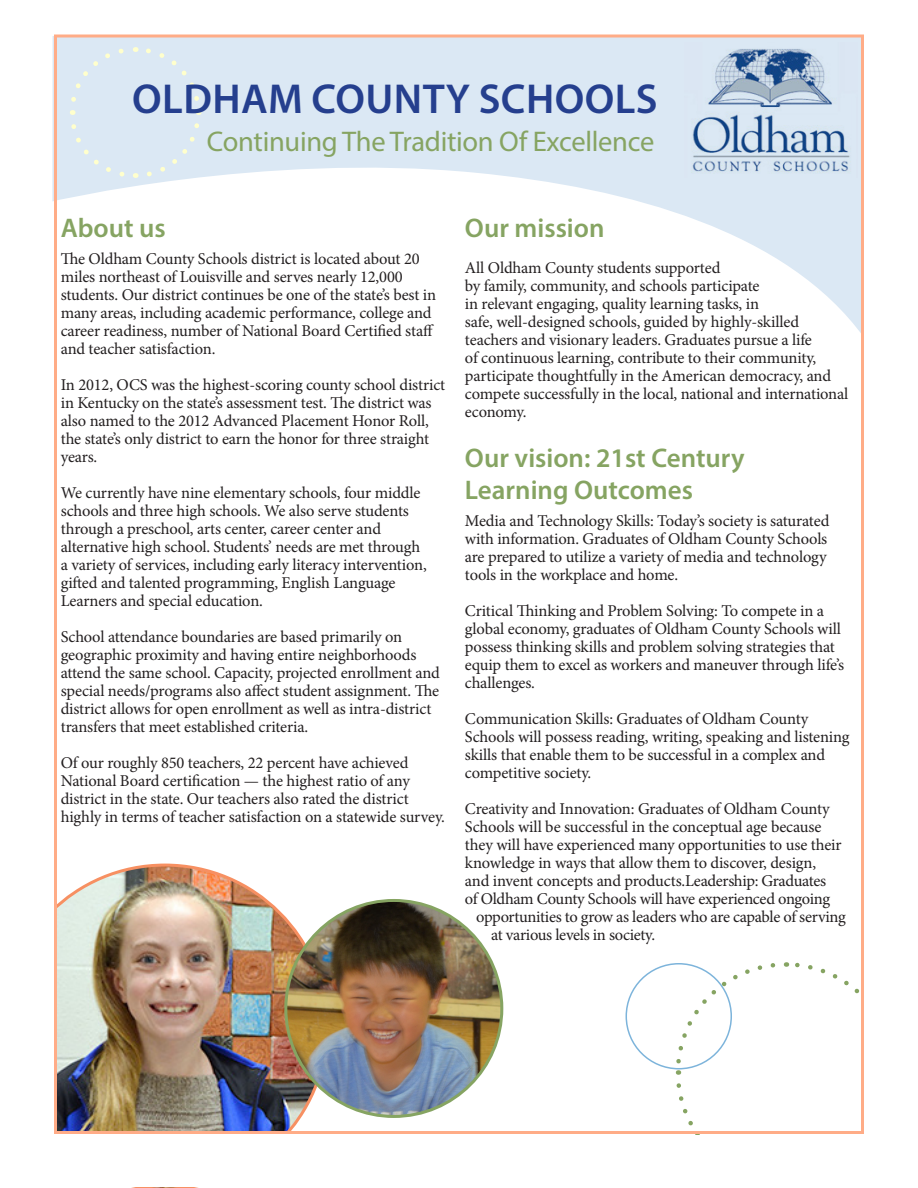
<style>
.page{position:relative;width:918px;height:1188px;background:#fff}
.page>*{position:absolute;margin:0;border:0;box-sizing:border-box;transform-origin:0 0}
.t1{font:600 42px "Myriad Pro";letter-spacing:.01em;color:#253f8e}
.t2{font:28.5px "Myriad Pro";letter-spacing:-.01em;color:#86a462}
.Subhead{font:600 27px/32.4px "Myriad Pro";color:#86a462}
.t3{font:16.5px/18px "Minion Pro";letter-spacing:-.01em;color:#231f20}
</style>
<div class="page">
<img style="left:58px;top:864px;width:270px;height:324px">
<img style="left:286px;top:900px;width:216px;height:216px;border-radius:108px">
<svg style="left:52px;top:36px;width:808px;height:296px"></svg>
<img style="left:685px;top:42px;width:173px;height:136px">
<svg style="left:786px;top:962px;width:74px;height:32px"></svg>
<svg style="left:675px;top:963px;width:101px;height:112px"></svg>
<svg style="left:676px;top:1083px;width:24px;height:52px"></svg>
<div style="left:143px;top:110px;width:60px;height:70px;background:#dbe8f4"></div>
<div style="left:135px;top:45px;width:67px;height:59px;background:#dbe8f4"></div>
<div style="left:67px;top:45px;width:60px;height:70px;background:#dbe8f4"></div>
<div style="left:68px;top:121px;width:68px;height:59px;background:#dbe8f4"></div>
<div style="left:0;top:1134px;width:397px;height:52px;background:#fff"></div>
<div style="left:626px;top:963px;width:106px;height:107px;border:2px solid #7db4db;border-radius:50%"></div>
<p class="t1" style="left:132px;top:72px;width:527px">OLDHAM COUNTY SCHOOLS</p>
<p class="t2" style="left:207px;top:124px;width:449px">Continuing The Tradition Of Excellence</p>
<p class="Subhead" style="left:61px;top:211px;width:107px">About us</p>
<p class="t3" style="left:61px;top:249px;width:377px">The Oldham County Schools district is located about 20 miles northeast of Louisville and serves nearly 12,000 students. Our district continues be one of the state’s best in many areas, including academic performance, college and career readiness, number of National Board Certified staff and teacher satisfaction.</p>
<p class="t3" style="left:61px;top:375px;width:386px">In 2012, OCS was the highest-scoring county school district in Kentucky on the state’s assessment test. The district was also named to the 2012 Advanced Placement Honor Roll, the state’s only district to earn the honor for three straight years.</p>
<p class="t3" style="left:61px;top:483px;width:368px">We currently have nine elementary schools, four middle schools and three high schools. We also serve students through a preschool, arts center, career center and alternative high school. Students’ needs are met through a variety of services, including early literacy intervention, gifted and talented programming, English Language Learners and special education.</p>
<p class="t3" style="left:61px;top:627px;width:381px">School attendance boundaries are based primarily on geographic proximity and having entire neighborhoods attend the same school. Capacity, projected enrollment and special needs/programs also affect student assignment. The district allows for open enrollment as well as intra-district transfers that meet established criteria.</p>
<p class="t3" style="left:61px;top:753px;width:386px">Of our roughly 850 teachers, 22 percent have achieved National Board certification — the highest ratio of any district in the state. Our teachers also rated the district highly in terms of teacher satisfaction on a statewide survey.</p>
<p class="Subhead" style="left:465px;top:211px;width:141px">Our mission</p>
<p class="t3" style="left:465px;top:258px;width:385px">All Oldham County students supported<br>by family, community, and schools participate<br>in relevant engaging, quality learning tasks, in<br>safe, well-designed schools, guided by highly-skilled teachers and visionary leaders. Graduates pursue a life<br>of continuous learning, contribute to their community, participate thoughtfully in the American democracy, and compete successfully in the local, national and international economy.</p>
<p class="Subhead" style="left:465px;top:441px;width:281px">Our vision: 21st Century<br>Learning Outcomes</p>
<p class="t3" style="left:465px;top:512px;width:366px">Media and Technology Skills: Today’s society is saturated with information. Graduates of Oldham County Schools are prepared to utilize a variety of media and technology tools in the workplace and home.</p>
<p class="t3" style="left:465px;top:602px;width:381px">Critical Thinking and Problem Solving: To compete in a global economy, graduates of Oldham County Schools will possess thinking skills and problem solving strategies that equip them to excel as workers and maneuver through life’s challenges.</p>
<p class="t3" style="left:465px;top:710px;width:386px">Communication Skills: Graduates of Oldham County Schools will possess reading, writing, speaking and listening skills that enable them to be successful in a complex and competitive society.</p>
<p class="t3" style="left:465px;top:800px;width:366px">Creativity and Innovation: Graduates of Oldham County</p>
<p class="t3" style="left:465px;top:818px;width:358px">Schools will be successful in the conceptual age because</p>
<p class="t3" style="left:465px;top:836px;width:378px">they will have experienced many opportunities to use their</p>
<p class="t3" style="left:465px;top:854px;width:353px">knowledge in ways that allow them to discover, design,</p>
<p class="t3" style="left:465px;top:872px;width:363px">and invent concepts and products.Leadership: Graduates</p>
<p class="t3" style="left:465px;top:890px;width:367px">of Oldham County Schools will have experienced ongoing</p>
<p class="t3" style="left:476px;top:908px;width:371px">opportunities to grow as leaders who are capable of serving</p>
<p class="t3" style="left:491px;top:926px;width:165px">at various levels in society.</p>
</div>
